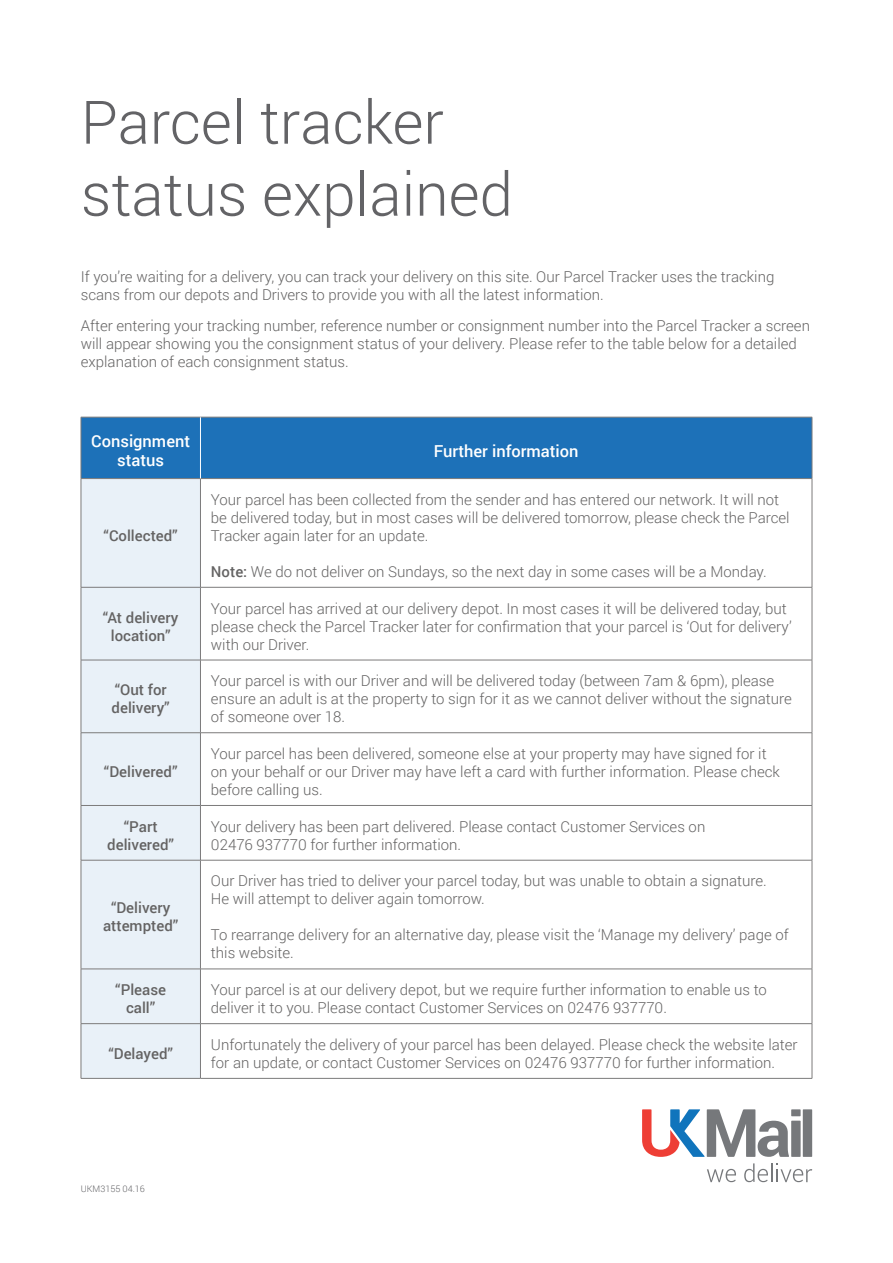
<style>
.page{position:relative;width:893px;height:1263px;background:#fff}
.page>*{position:absolute;margin:0;border:0;box-sizing:border-box;transform-origin:0 0}
.t1{font:300 60px/72px "Roboto";color:#636366}
.Red_caption{font:500 16.5px/19.8px "Roboto";color:#fff;text-align:center}
.t2{font:300 15px/18px "Roboto";color:#646363}
.t3{font:500 15px/18px "Roboto";color:#646363;text-align:center}
.Answer{font:300 9px "Roboto";color:#636366}
.s1{font-weight:500}
</style>
<div class="page">
<div style="left:803px;top:1109px;width:9px;height:48px;background:#76787b"></div>
<div style="left:791px;top:1109px;width:10px;height:7px;background:#76787b"></div>
<div style="left:791px;top:1121px;width:10px;height:36px;background:#76787b"></div>
<svg style="left:642px;top:1109px;width:147px;height:48px"></svg>
<svg style="left:707px;top:1169px;width:29px;height:13px"></svg>
<svg style="left:744px;top:1163px;width:68px;height:19px"></svg>
<div style="left:82px;top:418px;width:730px;height:60px;background:#1d71b8"></div>
<div style="left:82px;top:479px;width:118px;height:599px;background:#e9f1f8"></div>
<hr style="left:200px;top:417px;width:612px;height:1px;background:#7c7b7b">
<hr style="left:812px;top:417px;width:1px;height:61px;background:#7c7b7b">
<hr style="left:81px;top:479px;width:1px;height:108px;background:#7c7b7b">
<hr style="left:200px;top:478px;width:612px;height:1px;background:#7c7b7b">
<hr style="left:200px;top:479px;width:1px;height:108px;background:#7c7b7b">
<hr style="left:812px;top:479px;width:1px;height:108px;background:#7c7b7b">
<hr style="left:81px;top:587px;width:119px;height:1px;background:#7c7b7b">
<hr style="left:81px;top:587px;width:1px;height:73px;background:#7c7b7b">
<hr style="left:200px;top:587px;width:612px;height:1px;background:#7c7b7b">
<hr style="left:200px;top:587px;width:1px;height:73px;background:#7c7b7b">
<hr style="left:812px;top:587px;width:1px;height:73px;background:#7c7b7b">
<hr style="left:81px;top:660px;width:119px;height:1px;background:#7c7b7b">
<hr style="left:81px;top:660px;width:1px;height:72px;background:#7c7b7b">
<hr style="left:200px;top:660px;width:612px;height:1px;background:#7c7b7b">
<hr style="left:200px;top:660px;width:1px;height:72px;background:#7c7b7b">
<hr style="left:812px;top:660px;width:1px;height:72px;background:#7c7b7b">
<hr style="left:81px;top:732px;width:119px;height:1px;background:#7c7b7b">
<hr style="left:81px;top:733px;width:1px;height:72px;background:#7c7b7b">
<hr style="left:200px;top:732px;width:612px;height:1px;background:#7c7b7b">
<hr style="left:200px;top:733px;width:1px;height:72px;background:#7c7b7b">
<hr style="left:812px;top:733px;width:1px;height:72px;background:#7c7b7b">
<hr style="left:81px;top:805px;width:119px;height:1px;background:#7c7b7b">
<hr style="left:81px;top:806px;width:1px;height:54px;background:#7c7b7b">
<hr style="left:200px;top:805px;width:612px;height:1px;background:#7c7b7b">
<hr style="left:200px;top:806px;width:1px;height:54px;background:#7c7b7b">
<hr style="left:812px;top:806px;width:1px;height:54px;background:#7c7b7b">
<hr style="left:81px;top:860px;width:119px;height:1px;background:#7c7b7b">
<hr style="left:81px;top:860px;width:1px;height:109px;background:#7c7b7b">
<hr style="left:200px;top:860px;width:612px;height:1px;background:#7c7b7b">
<hr style="left:200px;top:860px;width:1px;height:109px;background:#7c7b7b">
<hr style="left:812px;top:860px;width:1px;height:109px;background:#7c7b7b">
<hr style="left:81px;top:969px;width:119px;height:1px;background:#7c7b7b">
<hr style="left:81px;top:969px;width:1px;height:54px;background:#7c7b7b">
<hr style="left:200px;top:969px;width:612px;height:1px;background:#7c7b7b">
<hr style="left:200px;top:969px;width:1px;height:54px;background:#7c7b7b">
<hr style="left:812px;top:969px;width:1px;height:54px;background:#7c7b7b">
<hr style="left:81px;top:1023px;width:119px;height:1px;background:#7c7b7b">
<hr style="left:81px;top:1024px;width:1px;height:54px;background:#7c7b7b">
<hr style="left:200px;top:1023px;width:612px;height:1px;background:#7c7b7b">
<hr style="left:200px;top:1024px;width:1px;height:54px;background:#7c7b7b">
<hr style="left:812px;top:1024px;width:1px;height:54px;background:#7c7b7b">
<hr style="left:81px;top:1078px;width:119px;height:1px;background:#7c7b7b">
<hr style="left:200px;top:1078px;width:612px;height:1px;background:#7c7b7b">
<hr style="left:81px;top:417px;width:119px;height:1px;background:#7c7b7b">
<hr style="left:81px;top:417px;width:1px;height:61px;background:#7c7b7b">
<hr style="left:81px;top:478px;width:119px;height:1px;background:#7c7b7b">
<hr style="left:200px;top:417px;width:1px;height:61px;background:#fff">
<p class="t1" style="left:81px;top:84px;width:434px">Parcel tracker status explained</p>
<p class="t2" style="left:81px;top:267px;width:695px">If you’re waiting for a delivery, you can track your delivery on this site. Our Parcel Tracker uses the tracking scans from our depots and Drivers to provide you with all the latest information.</p>
<p class="t2" style="left:81px;top:316px;width:731px">After entering your tracking number, reference number or consignment number into the Parcel Tracker a screen will appear showing you the consignment status of your delivery. Please refer to the table below for a detailed explanation of each consignment status.</p>
<p class="Red_caption" style="left:91px;top:430px;width:100px">Consignment status</p>
<p class="Red_caption" style="left:434px;top:440px;width:146px">Further information</p>
<p class="t3" style="left:104px;top:526px;width:76px">“Collected”</p>
<p class="t2" style="left:211px;top:490px;width:580px">Your parcel has been collected from the sender and has entered our network. It will not be delivered today, but in most cases will be delivered tomorrow, please check the Parcel<br>Tracker again later for an update.</p>
<p class="t2" style="left:211px;top:562px;width:557px"><span class="s1">Note:</span> We do not deliver on Sundays, so the next day in some cases will be a Monday.</p>
<p class="t3" style="left:103px;top:608px;width:77px">“At delivery location”</p>
<p class="t2" style="left:211px;top:599px;width:582px">Your parcel has arrived at our delivery depot. In most cases it will be delivered today, but please check the Parcel Tracker later for confirmation that your parcel is ‘Out for delivery’ with our Driver.</p>
<p class="t3" style="left:112px;top:680px;width:60px;text-align:left">“Out for delivery”</p>
<p class="t2" style="left:211px;top:671px;width:582px">Your parcel is with our Driver and will be delivered today (between 7am &amp; 6pm), please ensure an adult is at the property to sign for it as we cannot deliver without the signature of someone over 18.</p>
<p class="t3" style="left:104px;top:762px;width:75px">“Delivered”</p>
<p class="t2" style="left:211px;top:744px;width:570px">Your parcel has been delivered, someone else at your property may have signed for it on your behalf or our Driver may have left a card with further information. Please check before calling us.</p>
<p class="t3" style="left:107px;top:817px;width:68px">“Part delivered”</p>
<p class="t2" style="left:211px;top:817px;width:496px">Your delivery has been part delivered. Please contact Customer Services on<br>02476 937770 for further information.</p>
<p class="t3" style="left:103px;top:898px;width:77px">“Delivery attempted”</p>
<p class="t2" style="left:211px;top:871px;width:557px">Our Driver has tried to deliver your parcel today, but was unable to obtain a signature.<br>He will attempt to deliver again tomorrow.</p>
<p class="t2" style="left:211px;top:925px;width:579px">To rearrange delivery for an alternative day, please visit the ‘Manage my delivery’ page of this website.</p>
<p class="t3" style="left:115px;top:980px;width:52px">“Please call”</p>
<p class="t2" style="left:211px;top:980px;width:557px">Your parcel is at our delivery depot, but we require further information to enable us to deliver it to you. Please contact Customer Services on 02476 937770.</p>
<p class="t3" style="left:108px;top:1044px;width:66px">“Delayed”</p>
<p class="t2" style="left:211px;top:1035px;width:588px">Unfortunately the delivery of your parcel has been delayed. Please check the website later for an update, or contact Customer Services on 02476 937770 for further information.</p>
<p class="Answer" style="left:81px;top:1182px;width:66px">UKM3155 04.16</p>
</div>
